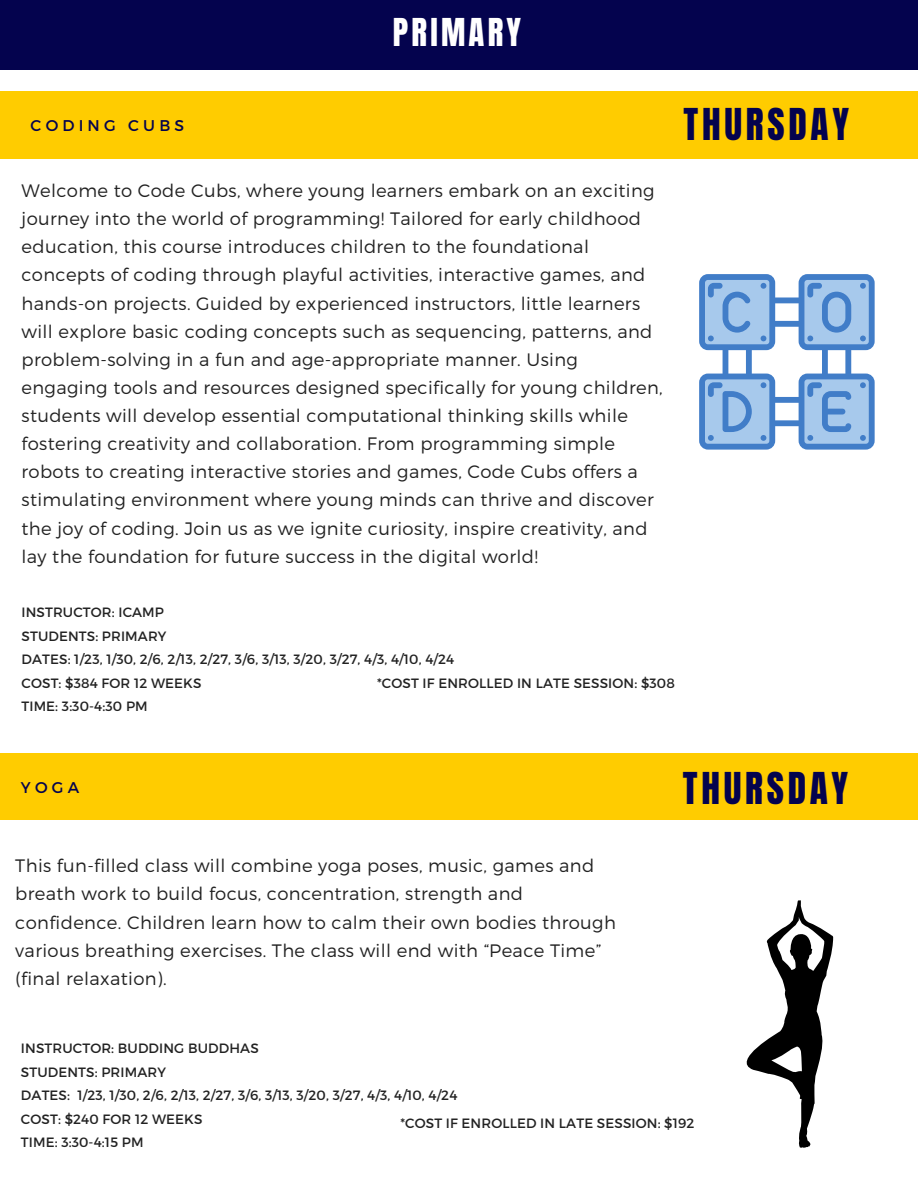
<style>
.page{position:relative;width:918px;height:1188px;background:#fff}
.page>*{position:absolute;margin:0;border:0;box-sizing:border-box;transform-origin:0 0}
.t1{font:37.35px "Anton";letter-spacing:.1em;color:#04034e}
.t2{font:32.7px "Anton";letter-spacing:.1em;color:#fff}
.t3{font:300 18px/28.2px "Montserrat";letter-spacing:.02em;color:#222}
.t4{font:15.6px "Montserrat";letter-spacing:.27em;color:#04034e}
.t5{font:13.5px "Montserrat";letter-spacing:.01em;color:#222}
</style>
<div class="page">
<div style="left:0;top:0;width:918px;height:69px;background:#04034e"></div>
<div style="left:0;top:92px;width:918px;height:66px;background:#fc0"></div>
<div style="left:0;top:754px;width:918px;height:66px;background:#fc0"></div>
<svg style="left:746px;top:900px;width:87px;height:248px"></svg>
<svg style="left:699px;top:274px;width:176px;height:176px"></svg>
<p class="t2" style="left:393px;top:9px;width:130px">PRIMARY</p>
<h2 class="t4" style="left:31px;top:115px;width:155px">CODING CUBS</h2>
<h1 class="t1" style="left:684px;top:98px;width:167px">THURSDAY</h1>
<h4 class="t3" style="left:22px;top:176px;width:643px">Welcome to Code Cubs, where young learners embark on an exciting journey into the world of programming! Tailored for early childhood education, this course introduces children to the foundational concepts of coding through playful activities, interactive games, and hands-on projects. Guided by experienced instructors, little learners will explore basic coding concepts such as sequencing, patterns, and problem-solving in a fun and age-appropriate manner. Using engaging tools and resources designed specifically for young children, students will develop essential computational thinking skills while fostering creativity and collaboration. From programming simple robots to creating interactive stories and games, Code Cubs offers a stimulating environment where young minds can thrive and discover the joy of coding. Join us as we ignite curiosity, inspire creativity, and lay the foundation for future success in the digital world!</h4>
<h3 class="t5" style="left:22px;top:603px;width:144px">INSTRUCTOR: ICAMP</h3>
<p class="t5" style="left:22px;top:627px;width:146px">STUDENTS: PRIMARY</p>
<p class="t5" style="left:22px;top:651px;width:434px">DATES: 1/23, 1/30, 2/6, 2/13, 2/27, 3/6, 3/13, 3/20, 3/27, 4/3, 4/10, 4/24</p>
<p class="t5" style="left:22px;top:674px;width:181px">COST: $384 FOR 12 WEEKS</p>
<p class="t5" style="left:22px;top:698px;width:128px">TIME: 3:30-4:30 PM</p>
<p class="t5" style="left:377px;top:675px;width:299px">*COST IF ENROLLED IN LATE SESSION: $308</p>
<p class="t4" style="left:21px;top:777px;width:60px">YOGA</p>
<p class="t1" style="left:683px;top:761px;width:167px">THURSDAY</p>
<p class="t3" style="left:15px;top:851px;width:602px">This fun-filled class will combine yoga poses, music, games and breath work to build focus, concentration, strength and confidence. Children learn how to calm their own bodies through various breathing exercises. The class will end with “Peace Time” (final relaxation).</p>
<p class="t5" style="left:21px;top:1039px;width:239px">INSTRUCTOR: BUDDING BUDDHAS</p>
<h4 class="t5" style="left:21px;top:1063px;width:146px">STUDENTS: PRIMARY</h4>
<h1 class="t5" style="left:21px;top:1087px;width:438px">DATES: 1/23, 1/30, 2/6, 2/13, 2/27, 3/6, 3/13, 3/20, 3/27, 4/3, 4/10, 4/24</h1>
<p class="t5" style="left:21px;top:1110px;width:183px">COST: $240 FOR 12 WEEKS</p>
<p class="t5" style="left:21px;top:1134px;width:124px">TIME: 3:30-4:15 PM</p>
<p class="t5" style="left:400px;top:1115px;width:296px">*COST IF ENROLLED IN LATE SESSION: $192</p>
</div>
